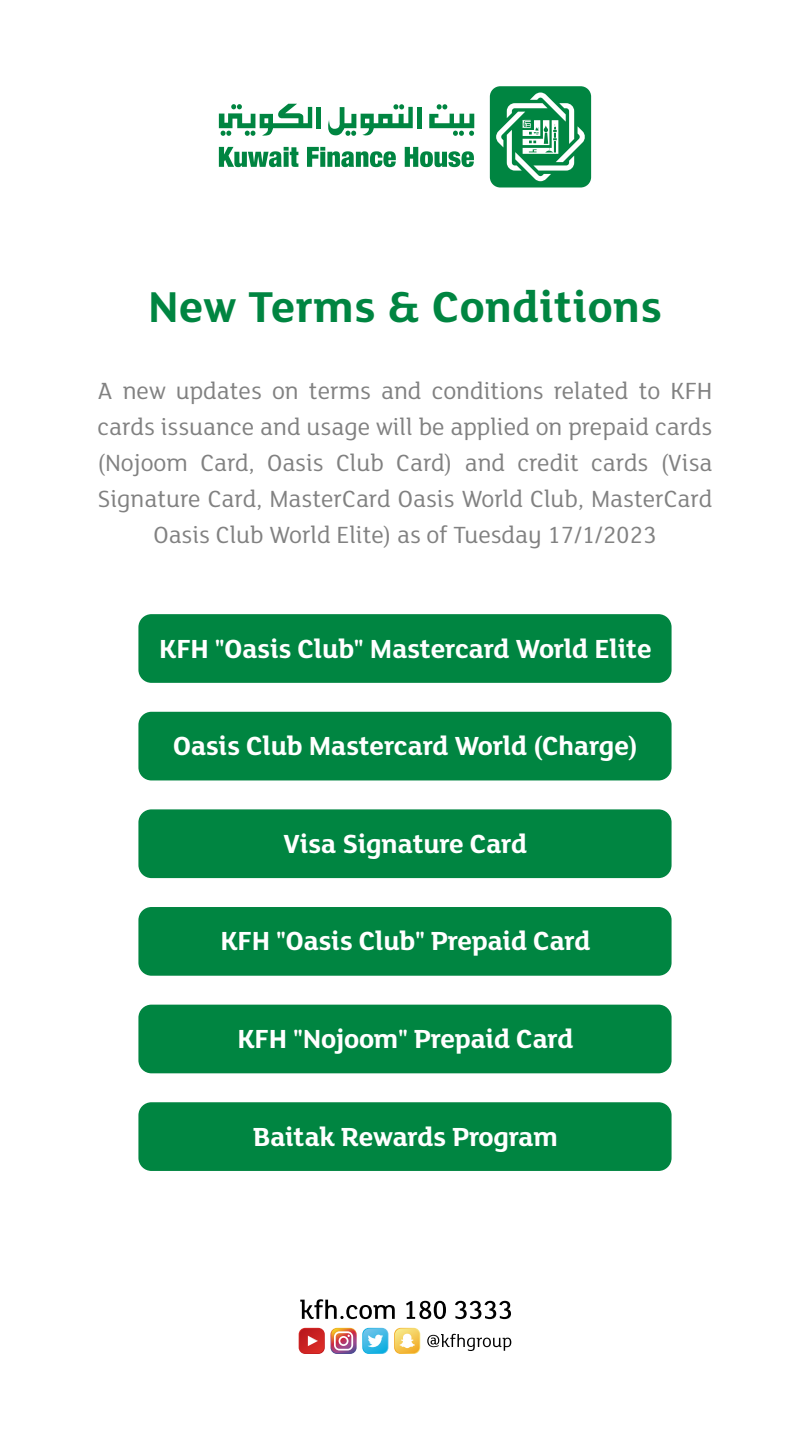
<style>
.page{position:relative;width:810px;height:1440px;background:#fff}
.page>*{position:absolute;margin:0;border:0;box-sizing:border-box;transform-origin:0 0}
.t1{font:700 46.95px "FS Lola";letter-spacing:.01em;color:#008541}
.t2{font:700 28.5px "FS Lola";letter-spacing:-.01em;color:#fff}
.t3{font:25.5px/36px "FS Lola";color:#818181;text-align:right}
</style>
<div class="page">
<div style="left:490px;top:86px;width:101px;height:102px;background:#008541;border-radius:10px"></div>
<svg style="left:496px;top:93px;width:89px;height:88px"></svg>
<svg style="left:219px;top:147px;width:255px;height:20px"></svg>
<svg style="left:219px;top:104px;width:93px;height:32px"></svg>
<hr style="left:317px;top:107px;width:4px;height:21px;background:#008541">
<svg style="left:328px;top:104px;width:85px;height:32px"></svg>
<hr style="left:417px;top:107px;width:4px;height:21px;background:#008541">
<svg style="left:429px;top:104px;width:45px;height:32px"></svg>
<svg style="left:300px;top:1299px;width:95px;height:20px"></svg>
<svg style="left:406px;top:1301px;width:40px;height:18px"></svg>
<svg style="left:455px;top:1301px;width:56px;height:18px"></svg>
<svg style="left:427px;top:1334px;width:84px;height:17px"></svg>
<svg style="left:394px;top:1328px;width:26px;height:26px"></svg>
<svg style="left:299px;top:1328px;width:89px;height:26px"></svg>
<div style="left:138px;top:614px;width:534px;height:69px;background:#008541;border-radius:13px"></div>
<div style="left:138px;top:712px;width:534px;height:68px;background:#008541;border-radius:13px"></div>
<div style="left:138px;top:809px;width:534px;height:69px;background:#008541;border-radius:13px"></div>
<div style="left:138px;top:907px;width:534px;height:69px;background:#008541;border-radius:13px"></div>
<div style="left:138px;top:1005px;width:534px;height:68px;background:#008541;border-radius:13px"></div>
<div style="left:138px;top:1102px;width:534px;height:69px;background:#008541;border-radius:13px"></div>
<h1 class="t1" style="left:148px;top:274px;width:515px">New Terms &amp; Conditions</h1>
<p class="t3" style="left:98px;top:371px;width:616px">A new updates on terms and conditions related to KFH cards issuance and usage will be applied on prepaid cards (Visa</p>
<p class="t3" style="left:98px;top:443px;width:92px">(Nojoom</p>
<p class="t3" style="left:98px;top:479px;width:616px">Signature Card, MasterCard Oasis World Club, MasterCard</p>
<p class="t3" style="left:154px;top:515px;width:504px">Oasis Club World Elite) as of Tuesday 17/1/2023</p>
<p class="t3" style="left:396px;top:443px;width:58px">Card)</p>
<p class="t3" style="left:200px;top:443px;width:56px">Card,</p>
<p class="t3" style="left:336px;top:443px;width:49px">Club</p>
<p class="t3" style="left:465px;top:443px;width:42px">and</p>
<p class="t3" style="left:518px;top:443px;width:63px">credit</p>
<p class="t3" style="left:591px;top:443px;width:59px">cards</p>
<p class="t3" style="left:267px;top:443px;width:58px">Oasis</p>
<p class="t2" style="left:159px;top:629px;width:494px">KFH "Oasis Club" Mastercard World Elite</p>
<p class="t2" style="left:173px;top:726px;width:466px">Oasis Club Mastercard World (Charge(</p>
<p class="t2" style="left:284px;top:824px;width:245px">Visa Signature Card</p>
<p class="t2" style="left:220px;top:921px;width:372px">KFH "Oasis Club" Prepaid Card</p>
<p class="t2" style="left:237px;top:1019px;width:338px">KFH "Nojoom" Prepaid Card</p>
<p class="t2" style="left:253px;top:1117px;width:306px">Baitak Rewards Program</p>
</div>
